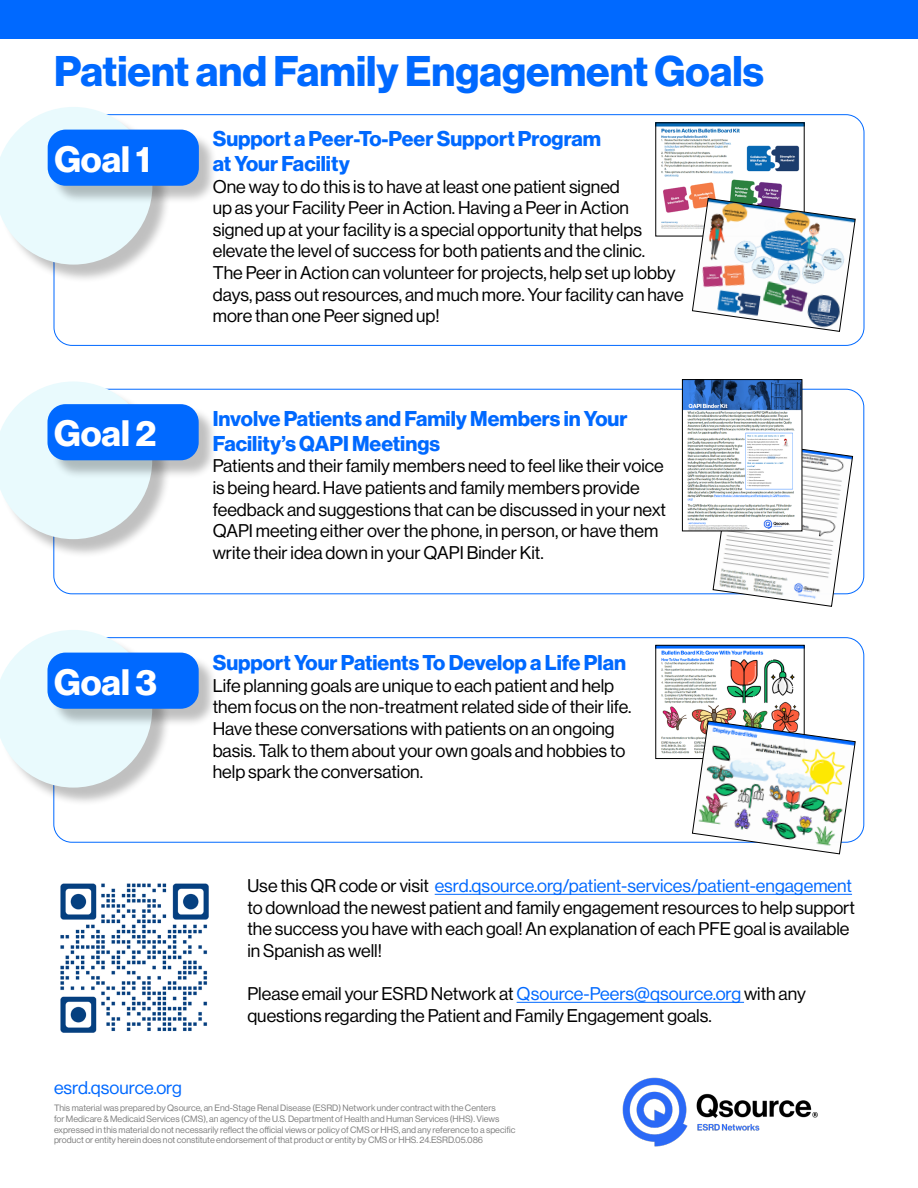
<style>
.page{position:relative;width:918px;height:1188px;background:#fff}
.page>*{position:absolute;margin:0;border:0;box-sizing:border-box;transform-origin:0 0}
.t1{font:42px "N Haas Grotesk DS Pro 75 Bd";color:#0069ff}
._12_pt_Paragraph{font:36px "N Haas Grotesk DS Pro 75 Bd";color:#fff}
.t2{font:21px/25.2px "N Haas Grotesk DS Pro 75 Bd";color:#0069ff}
._12_pt_Paragraph-2{font:18px/21.6px "N Haas Grotesk DS Pro 55 Rg";color:#000}
.Blue_URL{font:18px "N Haas Grotesk DS Pro 55 Rg";color:#0069ff}
.Disclaimer_Text{font:9px/10.8px "N Haas Grotesk DS Pro 55 Rg";color:#7f7f7f}
.s1{color:#0069ff}
</style>
<div class="page">
<div style="left:0;top:0;width:918px;height:39px;background:#0069ff"></div>
<img style="left:622px;top:1077px;width:196px;height:70px">
<img style="left:658px;top:125px;width:144px;height:104px">
<img style="left:692px;top:198px;width:164px;height:134px">
<div style="left:0;top:109px;width:171px;height:174px;background:#000;opacity:.25"></div>
<svg style="left:0;top:107px;width:152px;height:158px"></svg>
<div style="left:50px;top:132px;width:168px;height:72px;background:#000;opacity:.25"></div>
<div style="left:48px;top:130px;width:151px;height:56px;background:#0069ff;border-radius:18px"></div>
<div style="left:0;top:384px;width:171px;height:174px;background:#000;opacity:.25"></div>
<svg style="left:0;top:381px;width:152px;height:158px"></svg>
<div style="left:50px;top:407px;width:168px;height:72px;background:#000;opacity:.25"></div>
<div style="left:47px;top:404px;width:152px;height:56px;background:#0069ff;border-radius:18px"></div>
<svg style="left:713px;top:439px;width:140px;height:168px"></svg>
<img style="left:684px;top:381px;width:116px;height:148px">
<div style="left:682px;top:379px;width:120px;height:152px;border:1px solid #000"></div>
<div style="left:0;top:632px;width:171px;height:174px;background:#000;opacity:.25"></div>
<svg style="left:0;top:630px;width:152px;height:158px"></svg>
<div style="left:50px;top:655px;width:168px;height:72px;background:#000;opacity:.25"></div>
<div style="left:47px;top:653px;width:152px;height:56px;background:#0069ff;border-radius:18px"></div>
<img style="left:658px;top:647px;width:144px;height:107px">
<div style="left:656px;top:645px;width:148px;height:114px;border:1px solid #000"></div>
<img style="left:692px;top:721px;width:164px;height:133px">
<hr style="left:435px;top:894px;width:417px;height:1px;background:#0069ff">
<hr style="left:517px;top:1002px;width:227px;height:1px;background:#0069ff">
<img style="left:60px;top:883px;width:149px;height:150px">
<h1 class="t1" style="left:54px;top:47px;width:712px">Patient and Family Engagement Goals</h1>
<p class="_12_pt_Paragraph" style="left:54px;top:138px;width:97px">Goal 1</p>
<h2 class="t2" style="left:213px;top:126px;width:390px">Support a Peer-To-Peer Support Program</h2>
<h2 class="t2" style="left:213px;top:151px;width:139px">at Your Facility</h2>
<p class="_12_pt_Paragraph-2" style="left:213px;top:176px;width:472px">One way to do this is to have at least one patient signed<br>up as your Facility Peer in Action. Having a Peer in Action signed up at your facility is a special opportunity that helps elevate the level of success for both patients and the clinic.<br>The Peer in Action can volunteer for projects, help set up lobby days, pass out resources, and much more. Your facility can have more than one Peer signed up!</p>
<p class="_12_pt_Paragraph" style="left:54px;top:412px;width:104px">Goal 2</p>
<h2 class="t2" style="left:213px;top:406px;width:416px">Involve Patients and Family Members in Your<br>Facility’s QAPI Meetings</h2>
<h2 class="_12_pt_Paragraph-2" style="left:213px;top:455px;width:455px">Patients and their family members need to feel like their voice is being heard. Have patients and family members provide feedback and suggestions that can be discussed in your next QAPI meeting either over the phone, in person, or have them write their idea down in your QAPI Binder Kit.</h2>
<p class="_12_pt_Paragraph" style="left:54px;top:661px;width:104px">Goal 3</p>
<h2 class="t2" style="left:213px;top:651px;width:415px">Support Your Patients To Develop a Life Plan</h2>
<h2 class="_12_pt_Paragraph-2" style="left:213px;top:675px;width:420px">Life planning goals are unique to each patient and help them focus on the non-treatment related side of their life.<br>Have these conversations with patients on an ongoing basis. Talk to them about your own goals and hobbies to help spark the conversation.</h2>
<p class="_12_pt_Paragraph-2" style="left:247px;top:875px;width:609px">Use this QR code or visit <span class="s1">esrd.qsource.org/patient-services/patient-engagement </span>to download the newest patient and family engagement resources to help support the success you have with each goal! An explanation of each PFE goal is available in Spanish as well!</p>
<p class="_12_pt_Paragraph-2" style="left:247px;top:983px;width:560px">Please email your ESRD Network at <span class="s1">Qsource-Peers@qsource.org</span> with any questions regarding the Patient and Family Engagement goals.</p>
<p class="Blue_URL" style="left:54px;top:1078px;width:129px">esrd.qsource.org</p>
<p class="Disclaimer_Text" style="left:54px;top:1103px;width:463px">This material was prepared by Qsource, an End-Stage Renal Disease (ESRD) Network under contract with the Centers<br>for Medicare &amp; Medicaid Services (CMS), an agency of the U.S. Department of Health and Human Services (HHS). Views expressed in this material do not necessarily reflect the official views or policy of CMS or HHS, and any reference to a specific product or entity herein does not constitute endorsement of that product or entity by CMS or HHS. 24.ESRD.05.086</p>
</div>
